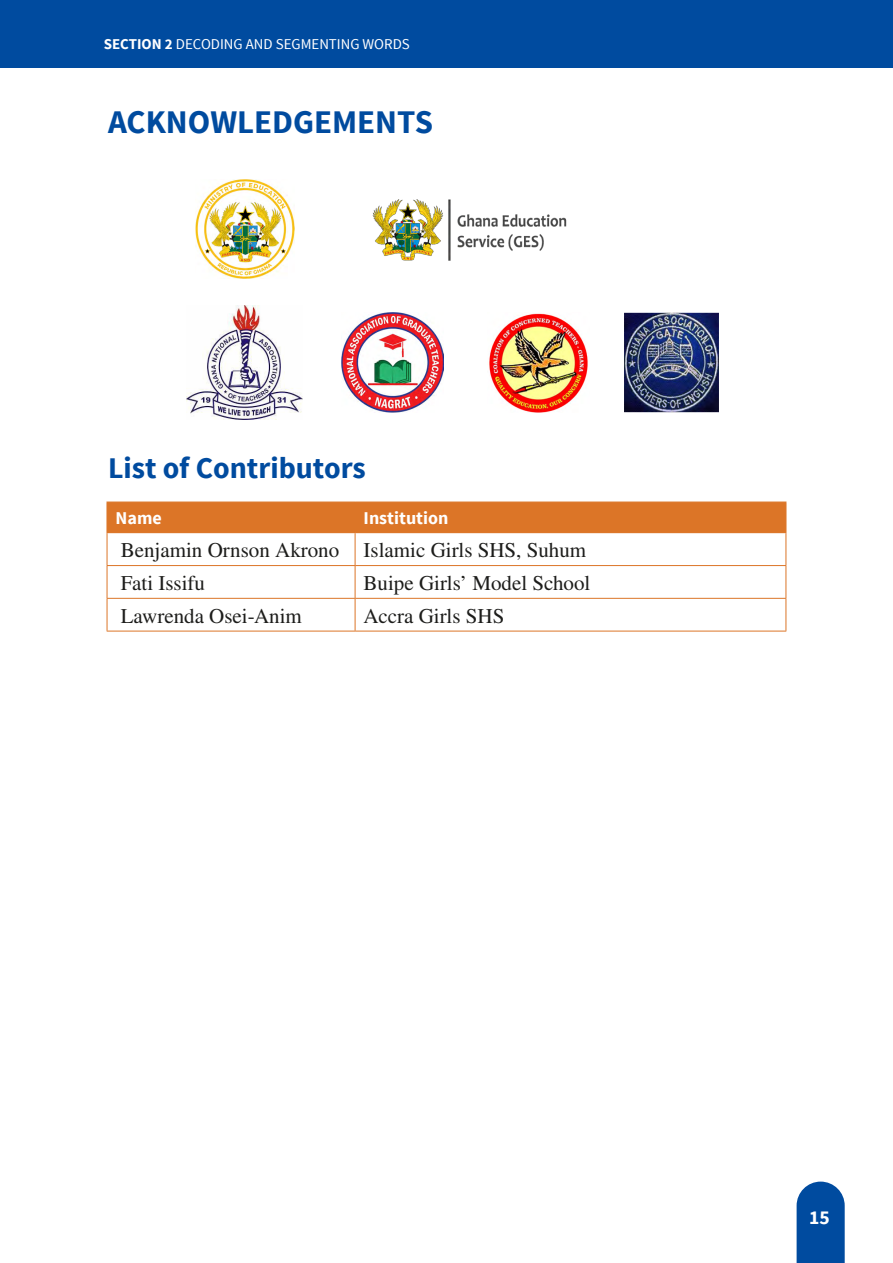
<style>
.page{position:relative;width:893px;height:1263px;background:#fff}
.page>*{position:absolute;margin:0;border:0;box-sizing:border-box;transform-origin:0 0}
.Heading_1{font:700 33px "Source Sans Pro";color:#004b9f}
.Heading_2{font:700 30px "Source Sans Pro";color:#004b9f}
.Table_text_content{font:21px "STIX General";color:#1d1d1b}
.t1{font:700 19.5px "Source Sans Pro";color:#fff}
.Table_text_heading{font:700 18px "Source Sans Pro";color:#fff}
.t2{font:15px "Source Sans Pro";color:#fff}
.s1{font-weight:700}
</style>
<div class="page">
<div style="left:0;top:0;width:893px;height:68px;background:#004b9f"></div>
<svg style="left:797px;top:1181px;width:48px;height:82px;background:#1358a6"></svg>
<img style="left:195px;top:180px;width:99px;height:98px">
<img style="left:372px;top:199px;width:195px;height:62px">
<img style="left:186px;top:306px;width:117px;height:114px">
<img style="left:342px;top:313px;width:101px;height:100px">
<img style="left:489px;top:313px;width:99px;height:100px">
<img style="left:624px;top:313px;width:94px;height:100px">
<hr style="left:106px;top:501px;width:249px;height:2px;background:#dc7527">
<hr style="left:106px;top:503px;width:2px;height:29px;background:#dc7527">
<hr style="left:355px;top:501px;width:431px;height:2px;background:#dc7527">
<div style="left:108px;top:503px;width:678px;height:29px;background:#dc7527"></div>
<hr style="left:106px;top:532px;width:249px;height:1px;background:#dc7527">
<hr style="left:355px;top:532px;width:431px;height:1px;background:#dc7527">
<hr style="left:107px;top:533px;width:1px;height:32px;background:#dc7527">
<hr style="left:355px;top:533px;width:1px;height:32px;background:#dc7527">
<hr style="left:786px;top:533px;width:1px;height:32px;background:#dc7527">
<hr style="left:107px;top:565px;width:248px;height:1px;background:#dc7527">
<hr style="left:107px;top:566px;width:1px;height:32px;background:#dc7527">
<hr style="left:355px;top:565px;width:431px;height:1px;background:#dc7527">
<hr style="left:355px;top:566px;width:1px;height:32px;background:#dc7527">
<hr style="left:786px;top:566px;width:1px;height:32px;background:#dc7527">
<hr style="left:107px;top:598px;width:248px;height:1px;background:#dc7527">
<hr style="left:107px;top:599px;width:1px;height:32px;background:#dc7527">
<hr style="left:355px;top:598px;width:431px;height:1px;background:#dc7527">
<hr style="left:355px;top:599px;width:1px;height:32px;background:#dc7527">
<hr style="left:786px;top:599px;width:1px;height:32px;background:#dc7527">
<hr style="left:107px;top:631px;width:248px;height:1px;background:#dc7527">
<hr style="left:355px;top:631px;width:431px;height:1px;background:#dc7527">
<p class="t2" style="left:104px;top:35px;width:308px"><span class="s1">SECTION 2</span> DECODING AND SEGMENTING WORDS</p>
<p class="Heading_1" style="left:108px;top:101px;width:326px">ACKNOWLEDGEMENTS</p>
<p class="Heading_2" style="left:108px;top:449px;width:259px">List of Contributors</p>
<p class="Table_text_heading" style="left:116px;top:507px;width:48px">Name</p>
<p class="Table_text_heading" style="left:364px;top:507px;width:86px">Institution</p>
<p class="Table_text_content" style="left:121px;top:536px;width:220px">Benjamin Ornson Akrono</p>
<p class="Table_text_content" style="left:364px;top:536px;width:224px">Islamic Girls SHS, Suhum</p>
<p class="Table_text_content" style="left:121px;top:568px;width:86px">Fati Issifu</p>
<p class="Table_text_content" style="left:364px;top:568px;width:228px">Buipe Girls’ Model School</p>
<p class="Table_text_content" style="left:121px;top:601px;width:183px">Lawrenda Osei-Anim</p>
<p class="Table_text_content" style="left:364px;top:601px;width:142px">Accra Girls SHS</p>
<p class="t1" style="left:809px;top:1205px;width:22px">15</p>
</div>
